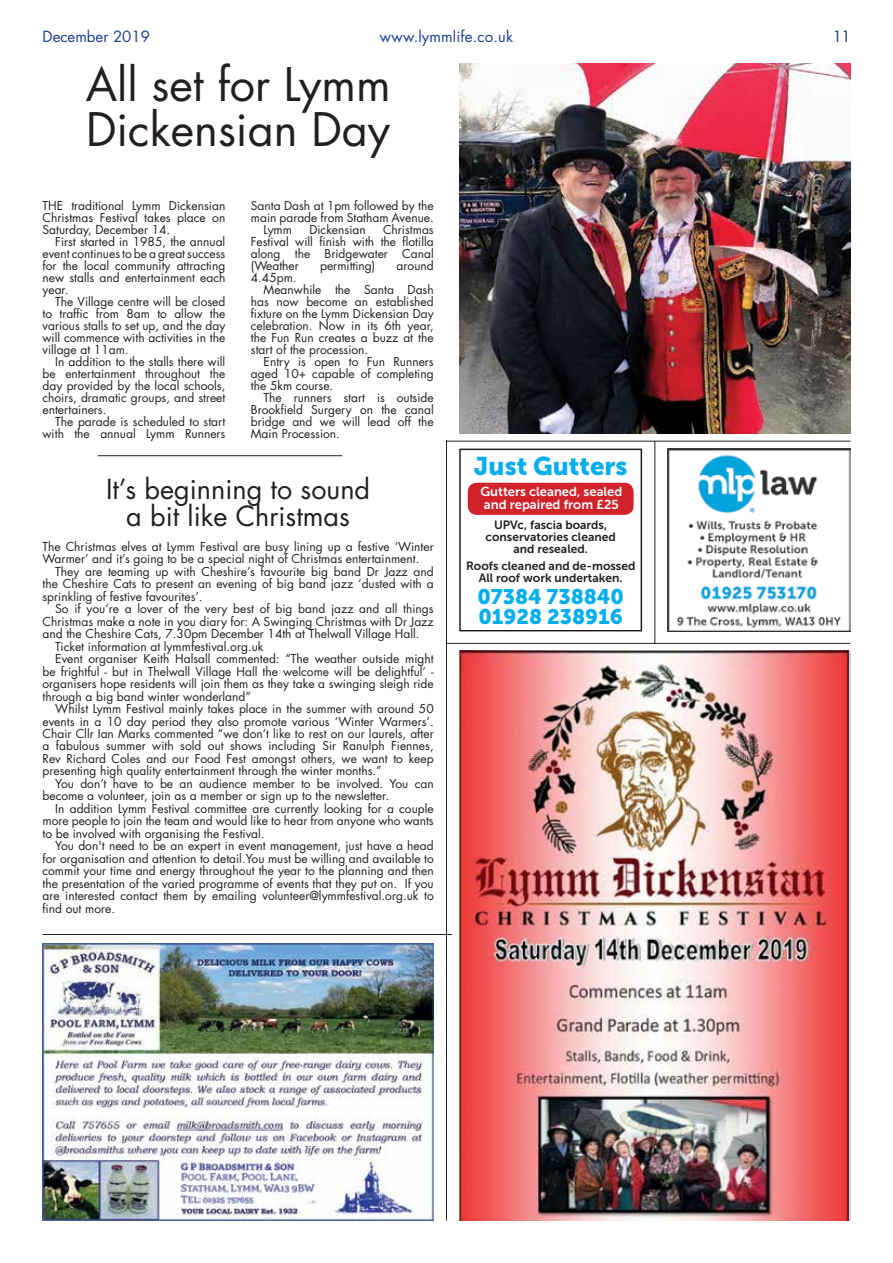
<style>
.page{position:relative;width:893px;height:1263px;background:#fff}
.page>*{position:absolute;margin:0;border:0;box-sizing:border-box;transform-origin:0 0}
.t1{font:45px/45px "Futura Std";color:#231f20}
.t2{font:27px "Futura Std";color:#231f20}
.t3{font:25.5px "Museo Sans 900";color:#00aeef}
.t4{font:21px/19.5px "Museo Sans 900";color:#00aeef}
.t5{font:15px "Futura Std";letter-spacing:.01em;color:#1c3e94}
.t6{font:500 15px "Futura Std";color:#1c3e94}
.t7{font:12.9px/12.9px "Museo Sans 700";color:#fff}
.t8{font:12px/12px "Futura Std";color:#231f20;text-align:justify}
.t9{font:12px/12px "Museo Sans 700";color:#231f20;text-align:center}
</style>
<div class="page">
<img style="left:668px;top:449px;width:182px;height:182px">
<img style="left:43px;top:944px;width:391px;height:276px">
<hr style="left:43px;top:934px;width:409px;height:1px;background:#231f20">
<hr style="left:446px;top:440px;width:1px;height:780px;background:#231f20">
<hr style="left:446px;top:643px;width:404px;height:1px;background:#231f20">
<hr style="left:446px;top:441px;width:404px;height:1px;background:#231f20">
<hr style="left:655px;top:441px;width:1px;height:202px;background:#231f20">
<div style="left:459px;top:449px;width:183px;height:182px;border:2px solid #231f20"></div>
<div style="left:468px;top:483px;width:166px;height:32px;background:#d2232a;border-radius:9px"></div>
<img style="left:459px;top:64px;width:391px;height:370px">
<hr style="left:98px;top:455px;width:244px;height:1px;background:#231f20">
<img style="left:459px;top:650px;width:391px;height:570px">
<p class="t5" style="left:43px;top:27px;width:109px">December 2019</p>
<p class="t5" style="left:380px;top:27px;width:135px">www.lymmlife.co.uk</p>
<p class="t6" style="left:833px;top:27px;width:19px">11</p>
<p class="t1" style="left:86px;top:62px;width:306px">All set for Lymm<br>Dickensian Day</p>
<p class="t8" style="left:43px;top:199px;width:184px">THE traditional Lymm Dickensian Christmas Festival takes place on Saturday, December 14.</p>
<p class="t8" style="left:43px;top:235px;width:184px;text-indent:13px">First started in 1985, the annual event continues to be a great success for the local community attracting new stalls and entertainment each year.</p>
<p class="t8" style="left:43px;top:295px;width:184px;text-indent:13px">The Village centre will be closed to traffic from 8am to allow the various stalls to set up, and the day will commence with activities in the village at 11am.</p>
<p class="t8" style="left:43px;top:355px;width:184px;text-indent:13px">In addition to the stalls there will be entertainment throughout the day provided by the local schools, choirs, dramatic groups, and street entertainers.</p>
<p class="t8" style="left:43px;top:415px;width:184px;text-align:right">The parade is scheduled to start with the annual Lymm Runners</p>
<p class="t8" style="left:251px;top:199px;width:184px">Santa Dash at 1pm followed by the main parade from Statham Avenue.</p>
<p class="t8" style="left:264px;top:223px;width:30px">Lymm</p>
<p class="t8" style="left:309px;top:223px;width:58px">Dickensian</p>
<p class="t8" style="left:251px;top:223px;width:184px;text-indent:132px">Christmas Festival will finish with the flotilla along the Bridgewater Canal (Weather</p>
<p class="t8" style="left:320px;top:259px;width:57px">permitting)</p>
<p class="t8" style="left:397px;top:259px;width:39px">around</p>
<p class="t8" style="left:251px;top:271px;width:47px">4.45pm.</p>
<p class="t8" style="left:251px;top:283px;width:184px;text-indent:13px">Meanwhile the Santa Dash has now become an established fixture on the Lymm Dickensian Day celebration. Now in its 6th year, the Fun Run creates a buzz at the start of the procession.</p>
<p class="t8" style="left:251px;top:355px;width:184px;text-indent:13px">Entry is open to Fun Runners aged 10+ capable of completing the 5km course.</p>
<p class="t8" style="left:251px;top:391px;width:184px;text-indent:13px">The runners start is outside Brookfield Surgery on the canal bridge and we will lead off the Main Procession.</p>
<p class="t2" style="left:106px;top:471px;width:266px">It’s beginning to sound</p>
<p class="t2" style="left:126px;top:499px;width:225px">a bit like Christmas</p>
<p class="t8" style="left:43px;top:540px;width:393px;line-height:12.5px">The Christmas elves at Lymm Festival are busy lining up a festive ‘Winter<br>Warmer’ and it’s going to be a special night of Christmas entertainment.</p>
<p class="t8" style="left:43px;top:565px;width:393px;line-height:12.5px;text-indent:13px">They are teaming up with Cheshire’s favourite big band Dr Jazz and the Cheshire Cats to present an evening of big band jazz ‘dusted with a sprinkling of festive favourites’.</p>
<p class="t8" style="left:43px;top:603px;width:393px;line-height:12.5px;text-indent:13px">So if you’re a lover of the very best of big band jazz and all things Christmas make a note in you diary for: A Swinging Christmas with Dr Jazz and the Cheshire Cats, 7.30pm December 14th at Thelwall Village Hall.</p>
<p class="t8" style="left:55px;top:640px;width:210px">Ticket information at lymmfestival.org.uk</p>
<p class="t8" style="left:43px;top:653px;width:393px;line-height:12.5px;text-indent:13px">Event organiser Keith Halsall commented: “The weather outside might be frightful - but in Thelwall Village Hall the welcome will be delightful’ - organisers hope residents will join them as they take a swinging sleigh ride through a big band winter wonderland”</p>
<p class="t8" style="left:43px;top:702px;width:393px;line-height:12.5px;text-indent:13px">Whilst Lymm Festival mainly takes place in the summer with around 50 events in a 10 day period they also promote various ‘Winter Warmers’.<br>Chair Cllr Ian Marks commented “we don’t like to rest on our laurels, after a fabulous summer with sold out shows including Sir Ranulph Fiennes, Rev Richard Coles and our Food Fest amongst others, we want to keep presenting high quality entertainment through the winter months.”</p>
<p class="t8" style="left:43px;top:777px;width:393px;line-height:12.5px;text-indent:13px">You don’t have to be an audience member to be involved. You can become a volunteer, join as a member or sign up to the newsletter.</p>
<p class="t8" style="left:43px;top:802px;width:393px;line-height:12.5px;text-indent:13px">In addition Lymm Festival committee are currently looking for a couple more people to join the team and would like to hear from anyone who wants to be involved with organising the Festival.</p>
<p class="t8" style="left:43px;top:840px;width:393px;line-height:12.5px;text-indent:13px">You don't need to be an expert in event management, just have a head for organisation and attention to detail.You must be willing and available to commit your time and energy throughout the year to the planning and then the presentation of the varied programme of events that they put on. If you are interested contact them by emailing volunteer@lymmfestival.org.uk to find out more.</p>
<p class="t3" style="left:474px;top:452px;width:155px">Just Gutters</p>
<p class="t7" style="left:480px;top:485px;width:144px">Gutters cleaned, sealed and repaired from £25</p>
<p class="t9" style="left:486px;top:519px;width:132px">UPVc, fascia boards, conservatories cleaned and resealed.</p>
<p class="t9" style="left:466px;top:560px;width:171px">Roofs cleaned and de-mossed<br>All roof work undertaken.</p>
<p class="t4" style="left:477px;top:587px;width:148px">07384 738840<br>01928 238916</p>
</div>
